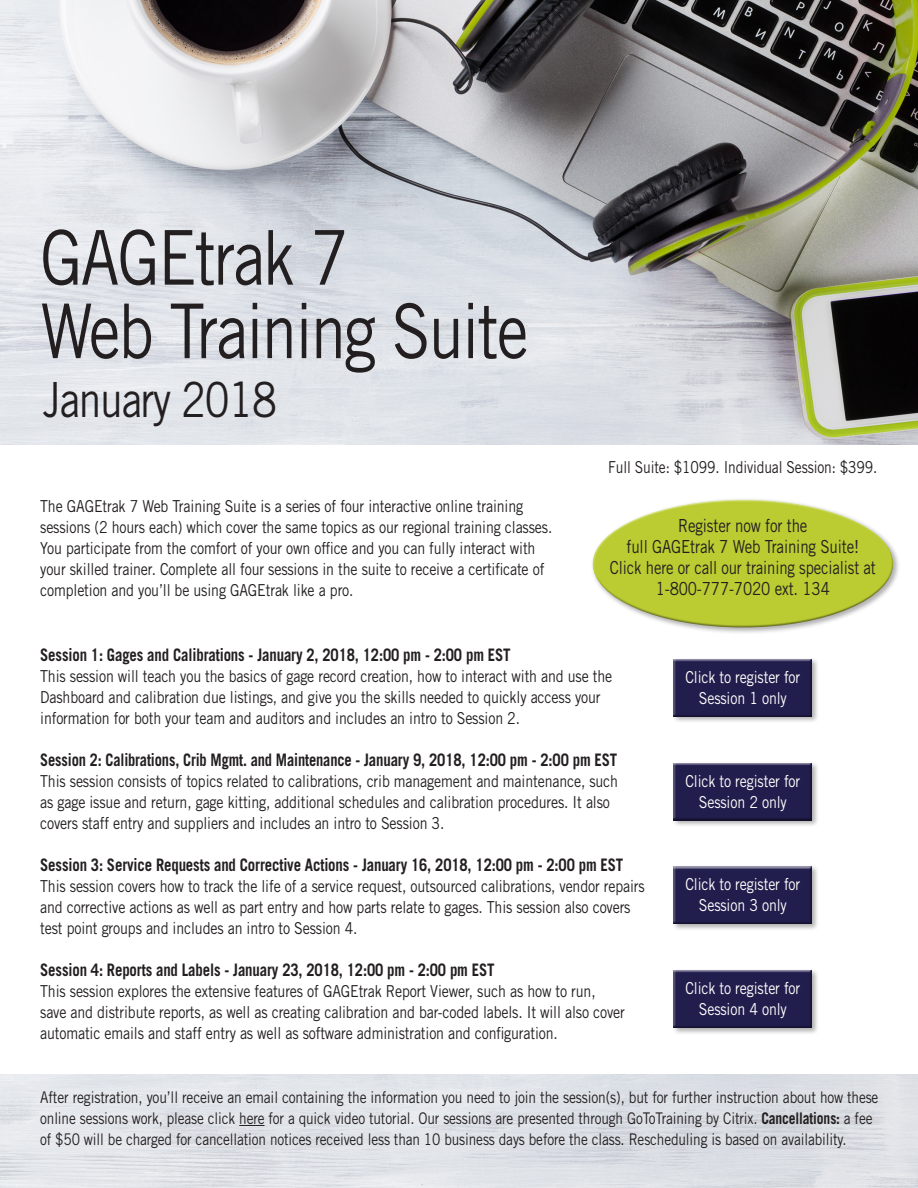
<style>
.page{position:relative;width:918px;height:1188px;background:#fff}
.page>*{position:absolute;margin:0;border:0;box-sizing:border-box;transform-origin:0 0}
.t1{font:75.6px "Trade Gothic LT Std";letter-spacing:-.03em;color:#231f20;scale:.84 1}
.t2{font:48.45px "Trade Gothic LT Std";letter-spacing:-.03em;color:#231f20;scale:.84 1}
.t3{font:18px "Trade Gothic LT Std";letter-spacing:-.01em;color:#231f20;scale:.84 1}
.t4{font:18px "Trade Gothic LT Std";letter-spacing:-.01em;color:#231f20;scale:.83 1}
.t5{font:700 17.25px "Trade Gothic LT Std";letter-spacing:-.01em;color:#231f20;scale:.86 1}
.t6{font:700 17.25px "Trade Gothic LT Std";letter-spacing:-.01em;color:#231f20;scale:.84 1}
.t7{font:16.5px/21px "Trade Gothic LT Std";letter-spacing:-.01em;color:#231f20;scale:.86 1}
.t8{font:16.5px "Trade Gothic LT Std";letter-spacing:-.01em;color:#fff;scale:.86 1}
.t9{font:16.5px "Trade Gothic LT Std";letter-spacing:-.01em;color:#231f20;scale:.84 1}
.t10{font:16.05px/21px "Trade Gothic LT Std";letter-spacing:-.01em;color:#231f20;scale:.86 1}
.s1{font-weight:700}
</style>
<div class="page">
<div style="left:591px;top:498px;width:310px;height:137px;background:#231f20;opacity:.35"></div>
<div style="left:589px;top:497px;width:303px;height:81px;background:#fff;opacity:.75"></div>
<div style="left:593px;top:540px;width:303px;height:90px;background:#231f20;opacity:.48"></div>
<div style="left:672px;top:657px;width:147px;height:67px;background:#231f20;opacity:.35"></div>
<div style="left:670px;top:656px;width:144px;height:62px;background:#fff"></div>
<div style="left:671px;top:658px;width:144px;height:61px;background:#231f20;opacity:.48"></div>
<div style="left:672px;top:761px;width:147px;height:66px;background:#231f20;opacity:.35"></div>
<div style="left:671px;top:761px;width:144px;height:62px;background:#231f20;opacity:.48"></div>
<div style="left:672px;top:865px;width:147px;height:66px;background:#231f20;opacity:.35"></div>
<div style="left:671px;top:865px;width:144px;height:62px;background:#231f20;opacity:.48"></div>
<div style="left:672px;top:968px;width:147px;height:67px;background:#231f20;opacity:.35"></div>
<div style="left:670px;top:967px;width:144px;height:62px;background:#fff"></div>
<div style="left:671px;top:969px;width:144px;height:61px;background:#231f20;opacity:.48"></div>
<img style="left:0;top:0;width:918px;height:445px">
<svg style="left:239px;top:1125px;width:26px;height:1px"></svg>
<p class="t1" style="left:40px;top:212px;width:369px">GAGEtrak 7</p>
<p class="t1" style="left:40px;top:286px;width:583px">Web Training Suite</p>
<p class="t2" style="left:43px;top:370px;width:280px">January 2018</p>
<p class="t7" style="left:40px;top:495px;width:597px">The GAGEtrak 7 Web Training Suite is a series of four interactive online training sessions (2 hours each) which cover the same topics as our regional training classes.<br>You participate from the comfort of your own office and you can fully interact with your skilled trainer. Complete all four sessions in the suite to receive a certificate of completion and you’ll be using GAGEtrak like a pro.</p>
<p class="t9" style="left:608px;top:457px;width:322px">Full Suite: $1099. Individual Session: $399.</p>
<p class="t3" style="left:678px;top:514px;width:156px">Register now for the</p>
<p class="t3" style="left:627px;top:535px;width:279px">full GAGEtrak 7 Web Training Suite!</p>
<p class="t4" style="left:610px;top:556px;width:322px">Click here or call our training specialist at</p>
<p class="t3" style="left:656px;top:577px;width:209px">1-800-777-7020 ext. 134</p>
<p class="t5" style="left:40px;top:644px;width:549px">Session 1: Gages and Calibrations - January 2, 2018, 12:00 pm - 2:00 pm EST</p>
<p class="t7" style="left:40px;top:665px;width:667px">This session will teach you the basics of gage record creation, how to interact with and use the<br>Dashboard and calibration due listings, and give you the skills needed to quickly access your information for both your team and auditors and includes an intro to Session 2.</p>
<p class="t6" style="left:40px;top:749px;width:689px">Session 2: Calibrations, Crib Mgmt. and Maintenance - January 9, 2018, 12:00 pm - 2:00 pm EST</p>
<p class="t7" style="left:40px;top:770px;width:674px">This session consists of topics related to calibrations, crib management and maintenance, such as gage issue and return, gage kitting, additional schedules and calibration procedures. It also covers staff entry and suppliers and includes an intro to Session 3.</p>
<p class="t5" style="left:40px;top:854px;width:680px">Session 3: Service Requests and Corrective Actions - January 16, 2018, 12:00 pm - 2:00 pm EST</p>
<p class="t7" style="left:40px;top:875px;width:705px">This session covers how to track the life of a service request, outsourced calibrations, vendor repairs and corrective actions as well as part entry and how parts relate to gages. This session also covers test point groups and includes an intro to Session 4.</p>
<p class="t5" style="left:40px;top:959px;width:530px">Session 4: Reports and Labels - January 23, 2018, 12:00 pm - 2:00 pm EST</p>
<p class="t7" style="left:40px;top:980px;width:681px">This session explores the extensive features of GAGEtrak Report Viewer, such as how to run, save and distribute reports, as well as creating calibration and bar-coded labels. It will also cover automatic emails and staff entry as well as software administration and configuration.</p>
<p class="t8" style="left:685px;top:667px;width:135px">Click to register for</p>
<p class="t8" style="left:699px;top:688px;width:104px">Session 1 only</p>
<p class="t8" style="left:685px;top:771px;width:135px">Click to register for</p>
<p class="t8" style="left:699px;top:792px;width:104px">Session 2 only</p>
<p class="t8" style="left:685px;top:874px;width:135px">Click to register for</p>
<p class="t8" style="left:699px;top:895px;width:104px">Session 3 only</p>
<p class="t8" style="left:685px;top:978px;width:135px">Click to register for</p>
<p class="t8" style="left:699px;top:999px;width:104px">Session 4 only</p>
<p class="t10" style="left:40px;top:1086px;width:976px">After registration, you’ll receive an email containing the information you need to join the session(s), but for further instruction about how these online sessions work, please click here for a quick video tutorial. Our sessions are presented through GoToTraining by Citrix. <span class="s1">Cancellations:</span> a fee of $50 will be charged for cancellation notices received less than 10 business days before the class. Rescheduling is based on availability.</p>
</div>
